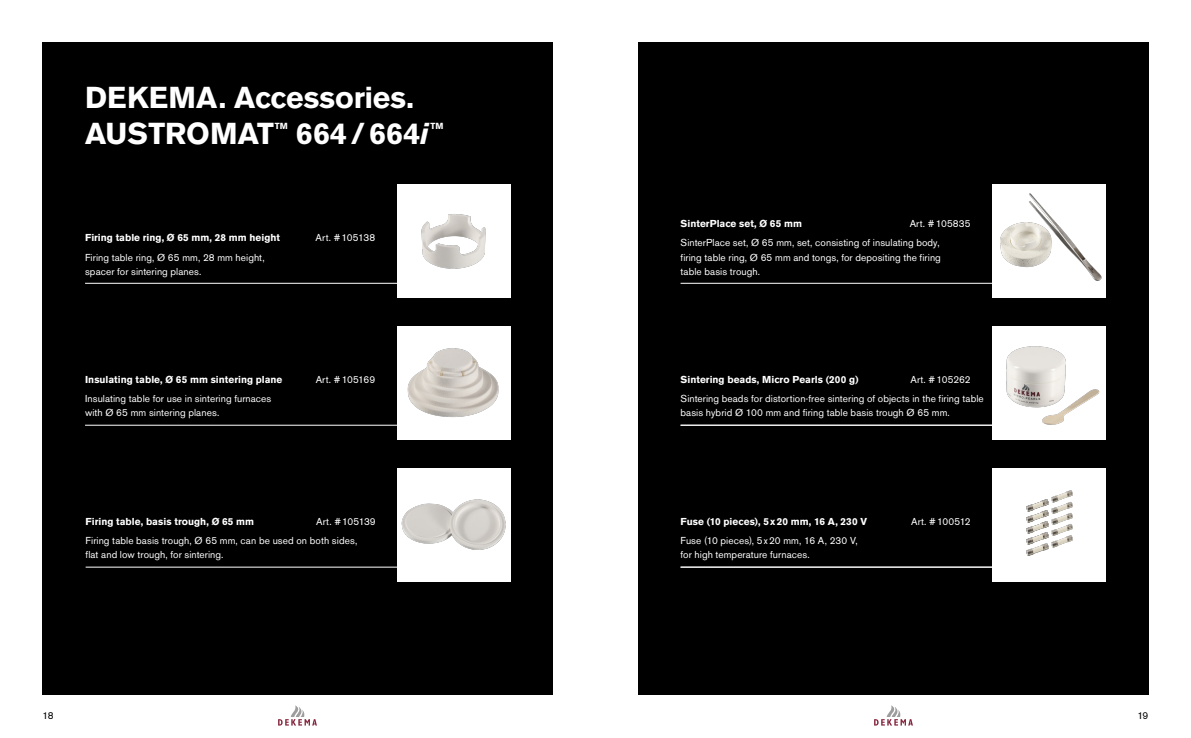
<style>
.page{position:relative;width:1191px;height:738px;background:#fff}
.page>*{position:absolute;margin:0;border:0;box-sizing:border-box;transform-origin:0 0}
.t1{font:700 30px/36px "Akzidenz Grotesk BE";letter-spacing:.005em;color:#fff}
.t2{font:10px/14px "Akzidenz Grotesk BE";letter-spacing:.01em;color:#fff}
.t3{font:700 10px "Akzidenz Grotesk BE";letter-spacing:.005em;color:#fff}
.t4{font:10px "Akzidenz Grotesk BE";color:#000}
.t5{font:700 8.7px "Akzidenz Grotesk BE";color:#fff}
.s1{font-style:italic}
</style>
<div class="page">
<div style="left:43px;top:43px;width:510px;height:651px;background:#000"></div>
<div style="left:638px;top:43px;width:510px;height:651px;background:#000"></div>
<svg style="left:278px;top:705px;width:39px;height:20px"></svg>
<svg style="left:874px;top:705px;width:39px;height:20px"></svg>
<hr style="left:85px;top:283px;width:324px;height:1px;background:#fff">
<hr style="left:680px;top:283px;width:325px;height:1px;background:#fff">
<hr style="left:680px;top:424px;width:325px;height:1px;background:#fff">
<hr style="left:680px;top:566px;width:325px;height:1px;background:#fff">
<hr style="left:85px;top:424px;width:324px;height:1px;background:#fff">
<hr style="left:86px;top:566px;width:324px;height:1px;background:#fff">
<img style="left:397px;top:184px;width:113px;height:113px">
<img style="left:992px;top:184px;width:114px;height:113px">
<img style="left:992px;top:326px;width:114px;height:113px">
<img style="left:397px;top:326px;width:113px;height:113px">
<img style="left:397px;top:468px;width:114px;height:113px">
<div style="left:992px;top:467px;width:114px;height:114px;background:#fff"></div>
<img style="left:1034px;top:499px;width:14px;height:5px">
<img style="left:1059px;top:490px;width:14px;height:5px">
<img style="left:1026px;top:504px;width:22px;height:11px">
<img style="left:1048px;top:495px;width:25px;height:11px">
<img style="left:1026px;top:515px;width:22px;height:11px">
<img style="left:1048px;top:506px;width:25px;height:42px">
<img style="left:1026px;top:526px;width:22px;height:11px">
<img style="left:1048px;top:517px;width:25px;height:24px">
<img style="left:1026px;top:537px;width:27px;height:19px">
<h1 class="t1" style="left:85px;top:79px;width:330px">DEKEMA. Accessories.<br>AUSTROMAT</h1>
<p class="t5" style="left:275px;top:120px;width:15px">TM</p>
<h1 class="t1" style="left:296px;top:115px;width:135px">664/664<span class="s1">i</span></h1>
<p class="t5" style="left:430px;top:120px;width:15px">TM</p>
<p class="t3" style="left:85px;top:232px;width:196px">Firing table ring, Ø 65 mm, 28 mm height</p>
<p class="t2" style="left:315px;top:231px;width:61px">Art. #105138</p>
<p class="t2" style="left:85px;top:250px;width:181px">Firing table ring, Ø 65 mm, 28 mm height, spacer for sintering planes.</p>
<p class="t3" style="left:85px;top:374px;width:199px">Insulating table, Ø 65 mm sintering plane</p>
<p class="t2" style="left:316px;top:372px;width:61px">Art. #105169</p>
<p class="t2" style="left:85px;top:391px;width:188px">Insulating table for use in sintering furnaces with Ø 65 mm sintering planes.</p>
<p class="t3" style="left:86px;top:515px;width:170px">Firing table, basis trough, Ø 65 mm</p>
<p class="t2" style="left:86px;top:512px;width:291px;line-height:19px;text-indent:230px">Art. #105139<br>Firing table basis trough, Ø 65 mm, can be used on both sides,</p>
<p class="t2" style="left:86px;top:547px;width:139px">flat and low trough, for sintering.</p>
<p class="t3" style="left:680px;top:218px;width:123px">SinterPlace set, Ø 65 mm</p>
<p class="t2" style="left:680px;top:214px;width:291px;line-height:19px;text-indent:229px">Art. #105835<br>SinterPlace set, Ø 65 mm, set, consisting of insulating body,</p>
<p class="t2" style="left:680px;top:250px;width:262px">firing table ring, Ø 65 mm and tongs, for depositing the firing table basis trough.</p>
<p class="t3" style="left:680px;top:374px;width:179px">Sintering beads, Micro Pearls (200 g)</p>
<p class="t2" style="left:680px;top:370px;width:305px;line-height:19px;text-indent:230px">Art. #105262<br>Sintering beads for distortion-free sintering of objects in the firing table</p>
<p class="t2" style="left:680px;top:405px;width:271px">basis hybrid Ø 100 mm and firing table basis trough Ø 65 mm.</p>
<p class="t3" style="left:680px;top:515px;width:188px">Fuse (10 pieces), 5x20 mm, 16 A, 230 V</p>
<p class="t2" style="left:911px;top:514px;width:61px">Art. #100512</p>
<p class="t2" style="left:680px;top:533px;width:179px">Fuse (10 pieces), 5x20 mm, 16 A, 230 V, for high temperature furnaces.</p>
<p class="t4" style="left:43px;top:709px;width:13px">18</p>
<p class="t4" style="left:1137px;top:709px;width:13px">19</p>
</div>
